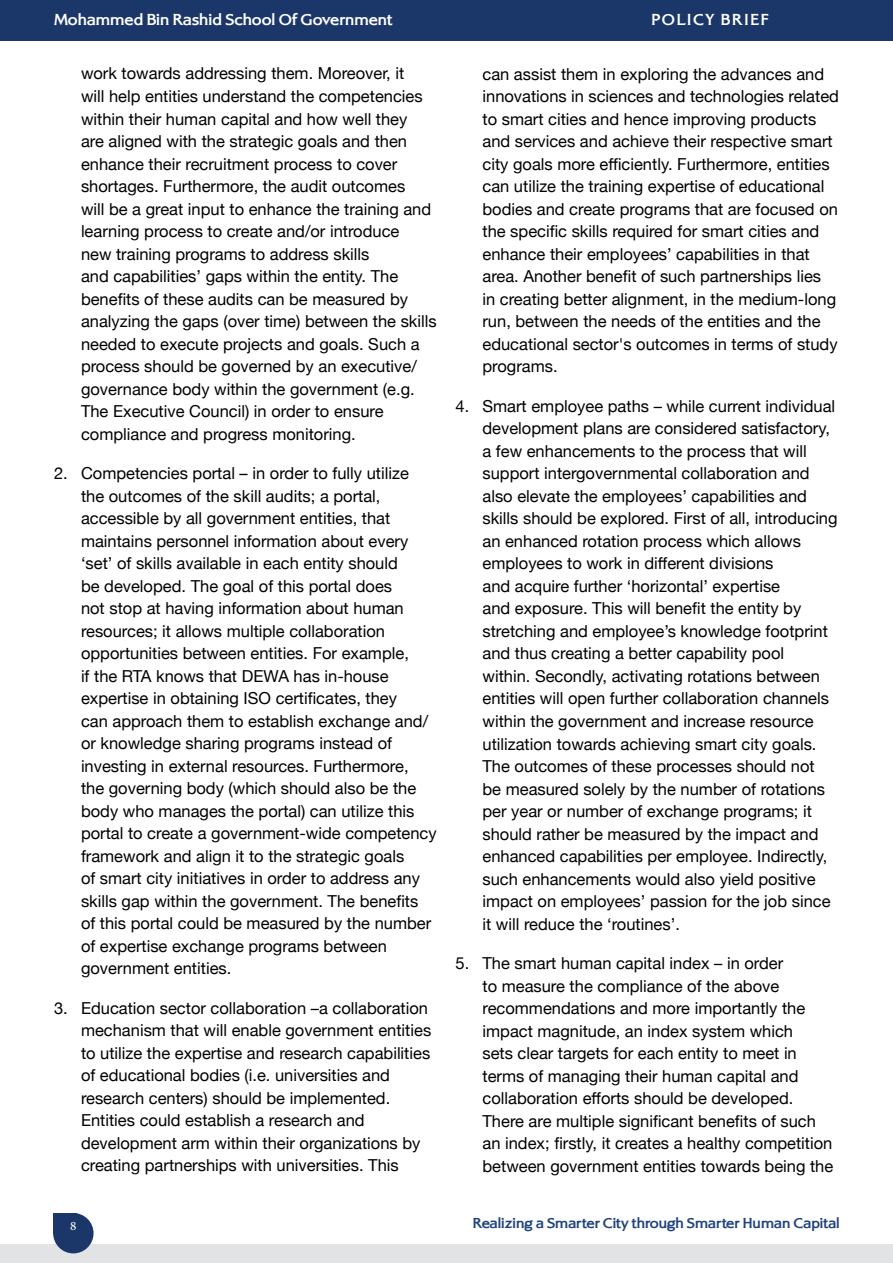
<style>
.page{position:relative;width:893px;height:1263px;background:#fff}
.page>*{position:absolute;margin:0;border:0;box-sizing:border-box;transform-origin:0 0}
.t1{font:18px "Adobe Arabic";color:#fff}
.t2{font:16.5px/22.5px "Helvetica Neue";color:#000}
.t3{font:700 16.5px "Alexon";color:#fff}
.t4{font:700 16.5px "Alexon";letter-spacing:.1em;color:#fff}
.t5{font:700 15px "Alexon";color:#1f427d}
</style>
<div class="page">
<div style="left:53px;top:1213px;width:24px;height:20px;background:#1b3769"></div>
<div style="left:0;top:1244px;width:893px;height:19px;background:#e2e3e4"></div>
<div style="left:53px;top:1213px;width:41px;height:40px;background:#1b3769;border-radius:50%"></div>
<div style="left:0;top:0;width:893px;height:40px;background:#1b3769"></div>
<p class="t3" style="left:54px;top:9px;width:340px">Mohammed Bin Rashid School Of Government</p>
<p class="t4" style="left:651px;top:9px;width:119px">POLICY BRIEF</p>
<p class="t2" style="left:81px;top:63px;width:357px">work towards addressing them. Moreover, it<br>will help entities understand the competencies within their human capital and how well they<br>are aligned with the strategic goals and then enhance their recruitment process to cover shortages. Furthermore, the audit outcomes<br>will be a great input to enhance the training and learning process to create and/or introduce<br>new training programs to address skills<br>and capabilities’ gaps within the entity. The benefits of these audits can be measured by analyzing the gaps (over time) between the skills needed to execute projects and goals. Such a process should be governed by an executive/ governance body within the government (e.g.<br>The Executive Council) in order to ensure compliance and progress monitoring.</p>
<p class="t2" style="left:81px;top:463px;width:357px;text-indent:-27px">2. Competencies portal – in order to fully utilize<br>the outcomes of the skill audits; a portal, accessible by all government entities, that maintains personnel information about every ‘set’ of skills available in each entity should<br>be developed. The goal of this portal does<br>not stop at having information about human resources; it allows multiple collaboration opportunities between entities. For example,<br>if the RTA knows that DEWA has in-house expertise in obtaining ISO certificates, they<br>can approach them to establish exchange and/ or knowledge sharing programs instead of investing in external resources. Furthermore,<br>the governing body (which should also be the body who manages the portal) can utilize this portal to create a government-wide competency framework and align it to the strategic goals<br>of smart city initiatives in order to address any skills gap within the government. The benefits of this portal could be measured by the number of expertise exchange programs between government entities.</p>
<p class="t2" style="left:81px;top:998px;width:352px;text-indent:-27px">3. Education sector collaboration –a collaboration mechanism that will enable government entities to utilize the expertise and research capabilities of educational bodies (i.e. universities and research centers) should be implemented.<br>Entities could establish a research and development arm within their organizations by creating partnerships with universities. This</p>
<p class="t2" style="left:482px;top:64px;width:358px">can assist them in exploring the advances and innovations in sciences and technologies related to smart cities and hence improving products and services and achieve their respective smart city goals more efficiently. Furthermore, entities can utilize the training expertise of educational bodies and create programs that are focused on the specific skills required for smart cities and enhance their employees’ capabilities in that area. Another benefit of such partnerships lies<br>in creating better alignment, in the medium-long run, between the needs of the entities and the educational sector's outcomes in terms of study programs.</p>
<p class="t2" style="left:482px;top:396px;width:357px;text-indent:-27px">4. Smart employee paths – while current individual development plans are considered satisfactory, a few enhancements to the process that will support intergovernmental collaboration and also elevate the employees’ capabilities and skills should be explored. First of all, introducing an enhanced rotation process which allows employees to work in different divisions<br>and acquire further ‘horizontal’ expertise<br>and exposure. This will benefit the entity by stretching and employee’s knowledge footprint and thus creating a better capability pool<br>within. Secondly, activating rotations between entities will open further collaboration channels within the government and increase resource utilization towards achieving smart city goals.<br>The outcomes of these processes should not<br>be measured solely by the number of rotations per year or number of exchange programs; it should rather be measured by the impact and enhanced capabilities per employee. Indirectly, such enhancements would also yield positive impact on employees’ passion for the job since it will reduce the ‘routines’.</p>
<p class="t2" style="left:482px;top:953px;width:352px;text-indent:-27px">5. The smart human capital index – in order<br>to measure the compliance of the above recommendations and more importantly the impact magnitude, an index system which<br>sets clear targets for each entity to meet in terms of managing their human capital and collaboration efforts should be developed.<br>There are multiple significant benefits of such an index; firstly, it creates a healthy competition between government entities towards being the</p>
<p class="t1" style="left:70px;top:1213px;width:8px">8</p>
<p class="t5" style="left:473px;top:1213px;width:368px">Realizing a Smarter City through Smarter Human Capital</p>
</div>
